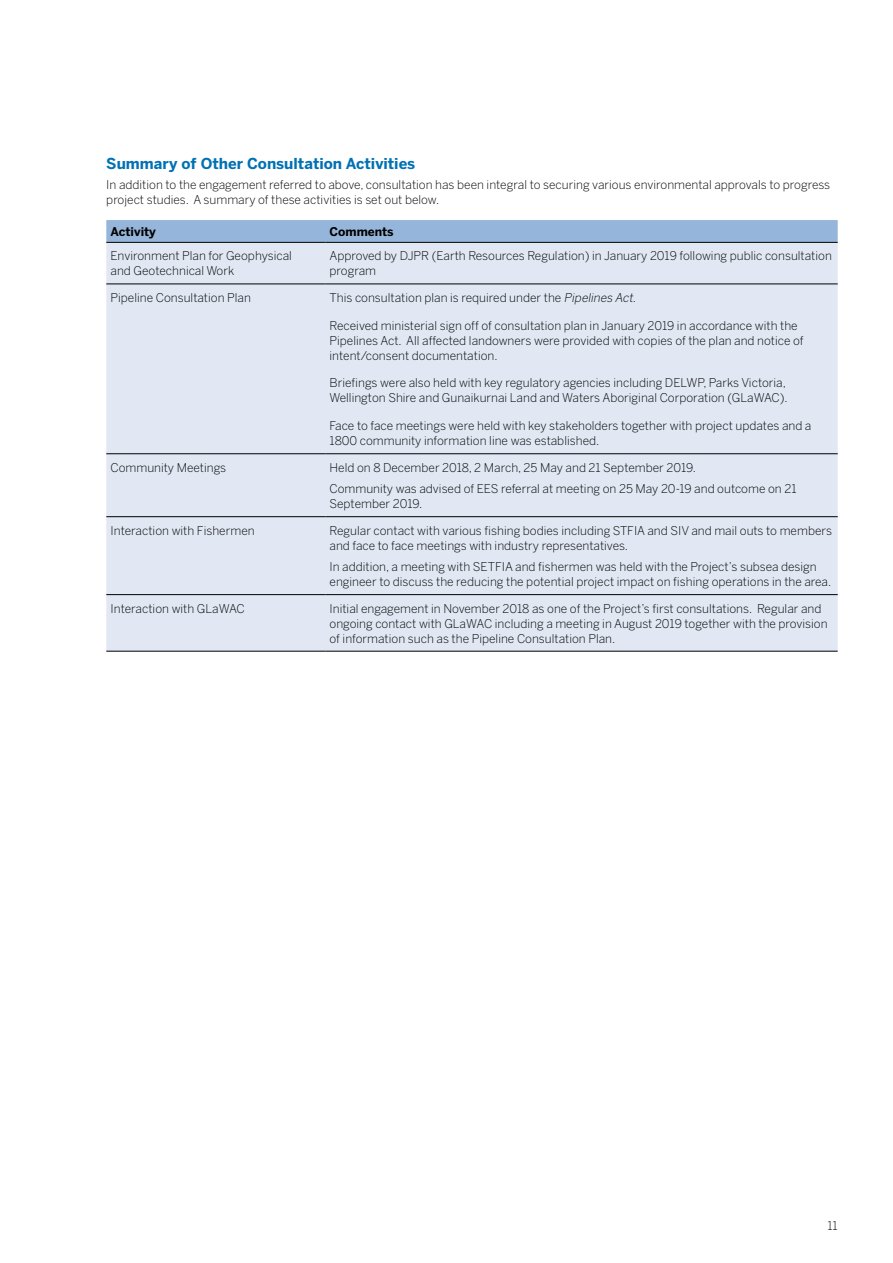
<style>
.page{position:relative;width:893px;height:1263px;background:#fff}
.page>*{position:absolute;margin:0;border:0;box-sizing:border-box;transform-origin:0 0}
.t1{font:700 15px "Benton Sans";color:#0071b4}
.t2{font:300 12px/15px "Benton Sans";color:#000}
.t3{font:700 12px "Benton Sans";color:#000}
.s1{font-style:italic}
</style>
<div class="page">
<div style="left:106px;top:220px;width:732px;height:22px;background:#96b5da"></div>
<div style="left:106px;top:243px;width:732px;height:408px;background:#e1e8f4"></div>
<hr style="left:106px;top:242px;width:219px;height:1px;background:#000">
<hr style="left:325px;top:242px;width:513px;height:1px;background:#000">
<hr style="left:106px;top:284px;width:219px;height:1px;background:#000">
<hr style="left:325px;top:284px;width:513px;height:1px;background:#000">
<hr style="left:106px;top:453px;width:219px;height:1px;background:#000">
<hr style="left:325px;top:453px;width:513px;height:1px;background:#000">
<hr style="left:106px;top:516px;width:219px;height:1px;background:#000">
<hr style="left:325px;top:516px;width:513px;height:1px;background:#000">
<hr style="left:106px;top:594px;width:219px;height:1px;background:#000">
<hr style="left:325px;top:594px;width:513px;height:1px;background:#000">
<hr style="left:106px;top:651px;width:219px;height:1px;background:#000">
<hr style="left:325px;top:651px;width:513px;height:1px;background:#000">
<p class="t1" style="left:106px;top:155px;width:310px">Summary of Other Consultation Activities</p>
<p class="t2" style="left:106px;top:177px;width:725px">In addition to the engagement referred to above, consultation has been integral to securing various environmental approvals to progress project studies. A summary of these activities is set out below.</p>
<p class="t3" style="left:111px;top:224px;width:47px">Activity</p>
<p class="t3" style="left:330px;top:224px;width:66px">Comments</p>
<p class="t2" style="left:111px;top:248px;width:183px">Environment Plan for Geophysical and Geotechnical Work</p>
<p class="t2" style="left:330px;top:248px;width:504px">Approved by DJPR (Earth Resources Regulation) in January 2019 following public consultation program</p>
<p class="t2" style="left:111px;top:290px;width:142px">Pipeline Consultation Plan</p>
<p class="t2" style="left:330px;top:290px;width:308px">This consultation plan is required under the <span class="s1">Pipelines Act</span>.</p>
<p class="t2" style="left:330px;top:318px;width:476px">Received ministerial sign off of consultation plan in January 2019 in accordance with the<br>Pipelines Act. All affected landowners were provided with copies of the plan and notice of intent/consent documentation.</p>
<p class="t2" style="left:330px;top:375px;width:460px">Briefings were also held with key regulatory agencies including DELWP, Parks Victoria,<br>Wellington Shire and Gunaikurnai Land and Waters Aboriginal Corporation (GLaWAC).</p>
<p class="t2" style="left:330px;top:418px;width:483px">Face to face meetings were held with key stakeholders together with project updates and a<br>1800 community information line was established.</p>
<p class="t2" style="left:111px;top:460px;width:117px">Community Meetings</p>
<p class="t2" style="left:330px;top:457px;width:468px;line-height:21.5px">Held on 8 December 2018, 2 March, 25 May and 21 September 2019.<br>Community was advised of EES referral at meeting on 25 May 20-19 and outcome on 21</p>
<p class="t2" style="left:330px;top:496px;width:94px">September 2019.</p>
<p class="t2" style="left:111px;top:523px;width:146px">Interaction with Fishermen</p>
<p class="t2" style="left:330px;top:523px;width:504px">Regular contact with various fishing bodies including STFIA and SIV and mail outs to members and face to face meetings with industry representatives.</p>
<p class="t2" style="left:330px;top:559px;width:503px">In addition, a meeting with SETFIA and fishermen was held with the Project’s subsea design engineer to discuss the reducing the potential project impact on fishing operations in the area.</p>
<p class="t2" style="left:111px;top:601px;width:136px">Interaction with GLaWAC</p>
<p class="t2" style="left:330px;top:601px;width:500px">Initial engagement in November 2018 as one of the Project’s first consultations. Regular and ongoing contact with GLaWAC including a meeting in August 2019 together with the provision of information such as the Pipeline Consultation Plan.</p>
<p class="t2" style="left:827px;top:1218px;width:12px">11</p>
</div>
